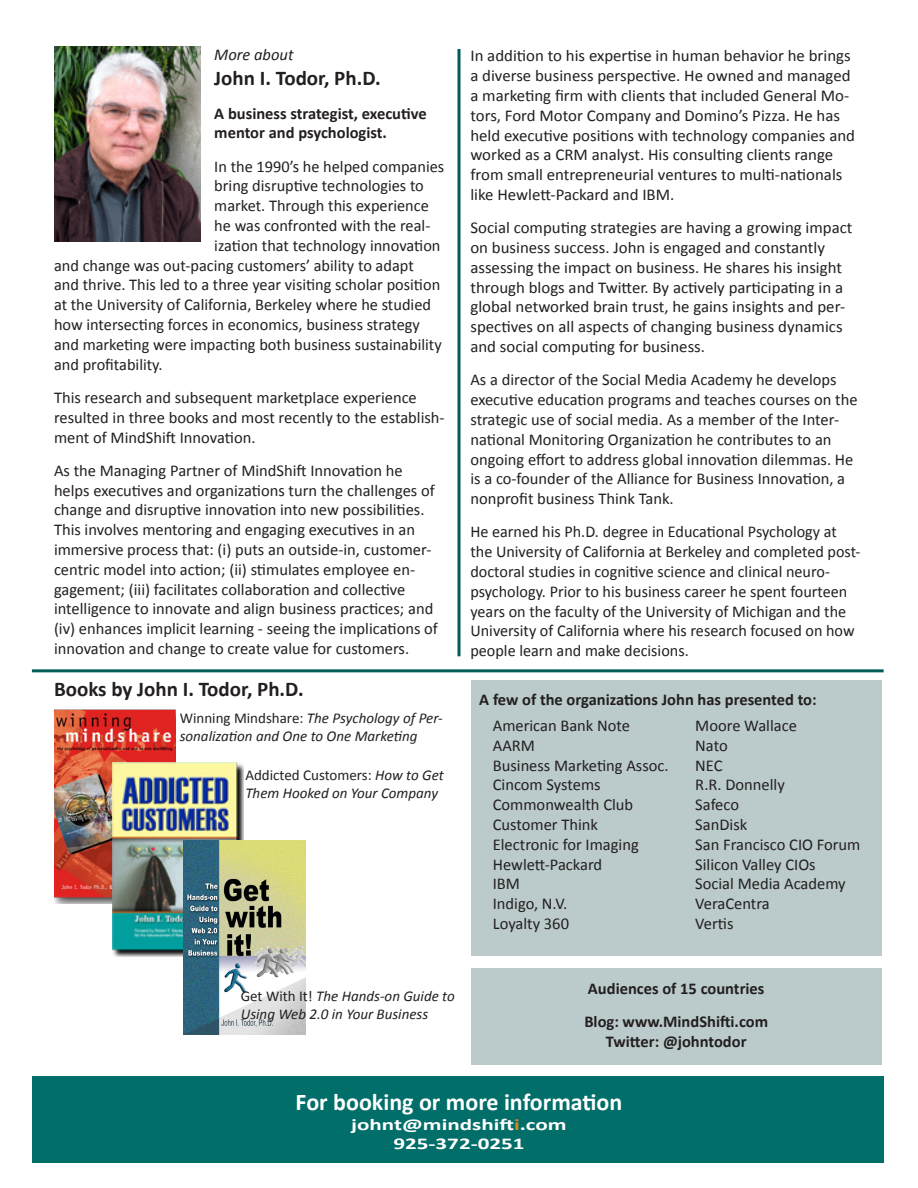
<style>
.page{position:relative;width:918px;height:1188px;background:#fff}
.page>*{position:absolute;margin:0;border:0;box-sizing:border-box;transform-origin:0 0}
.t1{font:700 24px "Calibri";color:#fff}
.t2{font:700 21px "Calibri";color:#231f20}
.t3{font:16.5px/19.8px "Calibri";color:#231f20}
.t4{font:700 16.5px/19.8px "Calibri";color:#231f20}
.t5{font:700 16.5px "Calibri";color:#fff;scale:1.4 1}
.t6{font:italic 16.5px "Calibri";color:#231f20}
.t7{font:italic 15px/18px "Calibri";color:#231f20}
.s1{font-style:normal}
.s2{color:#d48916}
</style>
<div class="page">
<div style="left:472px;top:968px;width:410px;height:96px;background:#bbcacb"></div>
<img style="left:54px;top:710px;width:122px;height:193px">
<img style="left:112px;top:763px;width:132px;height:193px">
<img style="left:184px;top:841px;width:122px;height:193px">
<div style="left:32px;top:1076px;width:852px;height:86px;background:#016e69"></div>
<hr style="left:32px;top:669px;width:852px;height:3px;background:#015c57">
<img style="left:54px;top:46px;width:147px;height:195px">
<hr style="left:458px;top:49px;width:2px;height:607px;background:#015c57">
<div style="left:472px;top:680px;width:410px;height:276px;background:#bbcacb"></div>
<p class="t6" style="left:214px;top:44px;width:81px">More about</p>
<p class="t2" style="left:214px;top:65px;width:168px">John I. Todor, Ph.D.</p>
<p class="t4" style="left:214px;top:102px;width:214px">A business strategist, executive mentor and psychologist.</p>
<p class="t3" style="left:214px;top:155px;width:231px">In the 1990’s he helped companies</p>
<p class="t3" style="left:214px;top:175px;width:211px">bring disruptive technologies to</p>
<p class="t3" style="left:214px;top:195px;width:216px">market. Through this experience</p>
<p class="t3" style="left:214px;top:215px;width:218px">he was confronted with the real-</p>
<p class="t3" style="left:214px;top:235px;width:228px">ization that technology innovation</p>
<p class="t3" style="left:54px;top:254px;width:361px">and change was out-pacing customers’ ability to adapt</p>
<p class="t3" style="left:54px;top:274px;width:388px">and thrive. This led to a three year visiting scholar position</p>
<p class="t3" style="left:54px;top:294px;width:379px">at the University of California, Berkeley where he studied</p>
<p class="t3" style="left:54px;top:314px;width:368px">how intersecting forces in economics, business strategy</p>
<p class="t3" style="left:54px;top:334px;width:389px">and marketing were impacting both business sustainability</p>
<p class="t3" style="left:54px;top:353px;width:110px">and profitability.</p>
<p class="t3" style="left:54px;top:387px;width:392px">This research and subsequent marketplace experience resulted in three books and most recently to the establish&shy;ment of MindShift Innovation.</p>
<p class="t3" style="left:54px;top:460px;width:385px">As the Managing Partner of MindShift Innovation he helps executives and organizations turn the challenges of change and disruptive innovation into new possibilities.<br>This involves mentoring and engaging executives in an immersive process that: (i) puts an outside-in, customer&shy;centric model into action; (ii) stimulates employee en&shy;gagement; (iii) facilitates collaboration and collective intelligence to innovate and align business practices; and (iv) enhances implicit learning - seeing the implications of innovation and change to create value for customers.</p>
<p class="t2" style="left:54px;top:676px;width:251px">Books by John I. Todor, Ph.D.</p>
<p class="t7" style="left:180px;top:708px;width:265px"><span class="s1">Winning Mindshare:</span> The Psychology of Per&shy;sonalization and One to One Marketing</p>
<p class="t7" style="left:245px;top:765px;width:200px"><span class="s1">Addicted Customers:</span> How to Get<br>Them Hooked on Your Company</p>
<p class="t3" style="left:470px;top:45px;width:386px">In addition to his expertise in human behavior he brings a diverse business perspective. He owned and managed a marketing firm with clients that included General Mo&shy;tors, Ford Motor Company and Domino’s Pizza. He has held executive positions with technology companies and worked as a CRM analyst. His consulting clients range from small entrepreneurial ventures to multi-nationals like Hewlett-Packard and IBM.</p>
<p class="t3" style="left:470px;top:217px;width:384px">Social computing strategies are having a growing impact on business success. John is engaged and constantly assessing the impact on business. He shares his insight through blogs and Twitter. By actively participating in a global networked brain trust, he gains insights and per&shy;spectives on all aspects of changing business dynamics and social computing for business.</p>
<p class="t3" style="left:470px;top:369px;width:389px">As a director of the Social Media Academy he develops executive education programs and teaches courses on the strategic use of social media. As a member of the Inter&shy;national Monitoring Organization he contributes to an ongoing effort to address global innovation dilemmas. He is a co-founder of the Alliance for Business Innovation, a nonprofit business Think Tank.</p>
<p class="t3" style="left:470px;top:521px;width:392px">He earned his Ph.D. degree in Educational Psychology at the University of California at Berkeley and completed post&shy;doctoral studies in cognitive science and clinical neuro&shy;psychology. Prior to his business career he spent fourteen years on the faculty of the University of Michigan and the University of California where his research focused on how people learn and make decisions.</p>
<p class="t4" style="left:479px;top:688px;width:339px">A few of the organizations John has presented to:</p>
<p class="t3" style="left:493px;top:715px;width:139px">American Bank Note</p>
<p class="t3" style="left:695px;top:715px;width:103px">Moore Wallace</p>
<p class="t3" style="left:493px;top:735px;width:44px">AARM</p>
<p class="t3" style="left:695px;top:735px;width:34px">Nato</p>
<p class="t3" style="left:493px;top:755px;width:177px">Business Marketing Assoc.</p>
<p class="t3" style="left:695px;top:755px;width:29px">NEC</p>
<p class="t3" style="left:493px;top:774px;width:109px">Cincom Systems</p>
<p class="t3" style="left:695px;top:774px;width:91px">R.R. Donnelly</p>
<p class="t3" style="left:493px;top:794px;width:142px">Commonwealth Club</p>
<p class="t3" style="left:695px;top:794px;width:45px">Safeco</p>
<p class="t3" style="left:493px;top:814px;width:107px">Customer Think</p>
<p class="t3" style="left:695px;top:814px;width:54px">SanDisk</p>
<p class="t3" style="left:493px;top:834px;width:148px">Electronic for Imaging</p>
<p class="t3" style="left:695px;top:834px;width:167px">San Francisco CIO Forum</p>
<p class="t3" style="left:493px;top:854px;width:111px">Hewlett-Packard</p>
<p class="t3" style="left:695px;top:854px;width:122px">Silicon Valley CIOs</p>
<p class="t3" style="left:493px;top:873px;width:29px">IBM</p>
<p class="t3" style="left:695px;top:873px;width:152px">Social Media Academy</p>
<p class="t3" style="left:493px;top:893px;width:76px">Indigo, N.V.</p>
<p class="t3" style="left:695px;top:893px;width:76px">VeraCentra</p>
<p class="t3" style="left:493px;top:913px;width:78px">Loyalty 360</p>
<p class="t3" style="left:695px;top:913px;width:40px">Vertis</p>
<p class="t7" style="left:241px;top:986px;width:216px"><span class="s1">Get With It!</span> The Hands-on Guide to<br>Using Web 2.0 in Your Business</p>
<p class="t4" style="left:588px;top:978px;width:178px">Audiences of 15 countries</p>
<p class="t4" style="left:584px;top:1011px;width:185px">Blog: www.MindShifti.com</p>
<p class="t4" style="left:606px;top:1031px;width:142px">Twitter: @johntodor</p>
<p class="t1" style="left:296px;top:1087px;width:328px">For booking or more information</p>
<p class="t5" style="left:351px;top:1114px;width:155px">johnt@mindshift<span class="s2">i</span>.com</p>
<p class="t5" style="left:393px;top:1134px;width:95px">925-372-0251</p>
</div>
